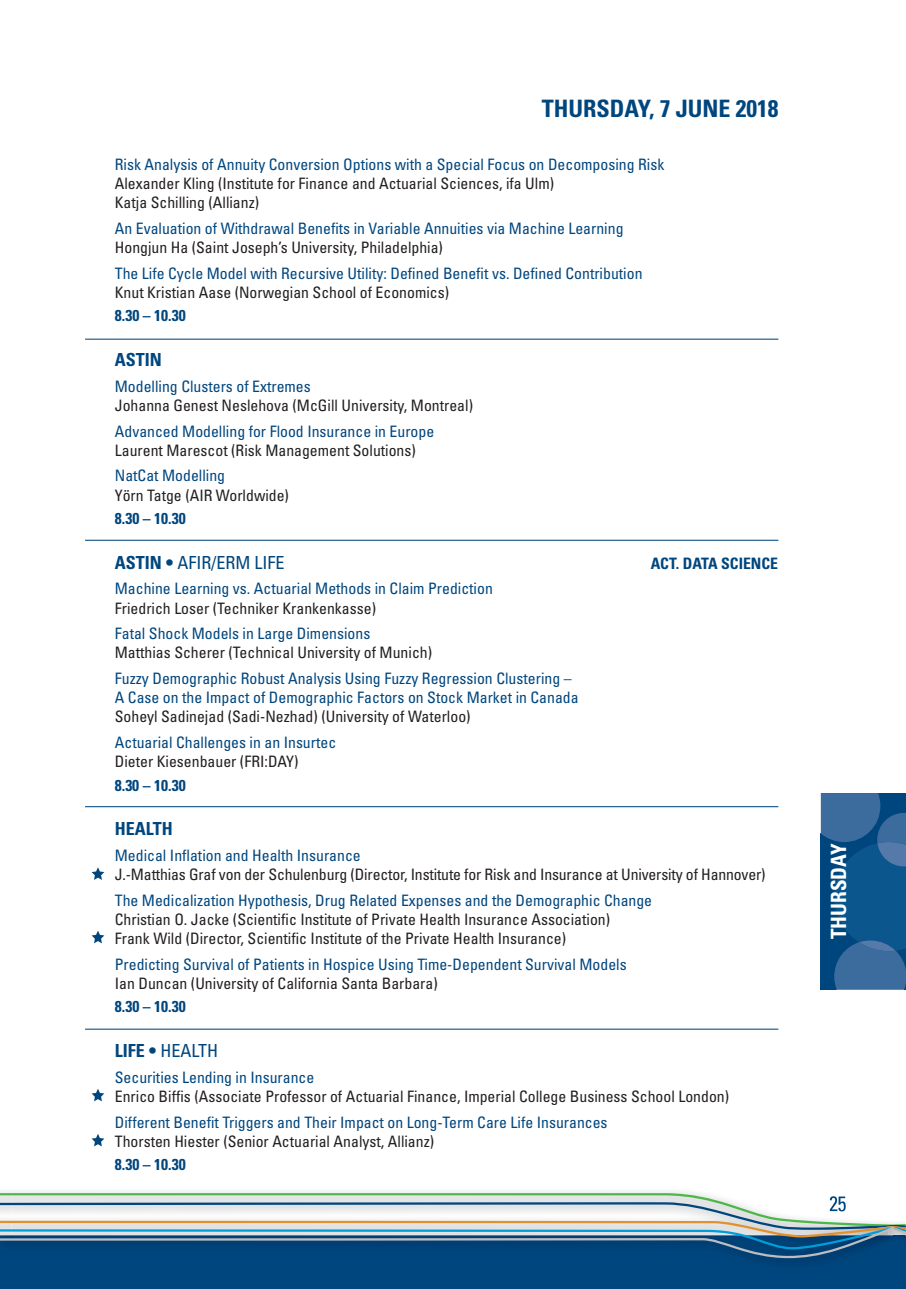
<style>
.page{position:relative;width:906px;height:1289px;background:#fff}
.page>*{position:absolute;margin:0;border:0;box-sizing:border-box;transform-origin:0 0}
.t1{font:700 condensed 24px "Univers";color:#00467e}
.t2{font:700 condensed 21px "Univers";color:#fff}
.t3{font:condensed 18px "Univers";color:#00467e}
.t4{font:700 condensed 18px "Univers";color:#00467e}
.t5{font:condensed 15.75px/19.2px "Univers";color:#231f20}
.t6{font:condensed 15.75px/19.2px "Univers";color:#00467e}
.t7{font:700 condensed 15.75px "Univers";color:#00467e}
.s1{font-weight:700}
</style>
<div class="page">
<div style="left:893px;top:1235px;width:13px;height:53px;background:#00467e"></div>
<div style="left:0;top:1235px;width:893px;height:53px;background:#00467e"></div>
<svg style="left:0;top:1193px;width:906px;height:65px"></svg>
<svg style="left:820px;top:793px;width:86px;height:197px;background:#1d5b90"></svg>
<hr style="left:85px;top:338px;width:693px;height:2px;background:#00467e">
<hr style="left:85px;top:539px;width:693px;height:2px;background:#00467e">
<hr style="left:85px;top:806px;width:693px;height:1px;background:#00467e">
<hr style="left:85px;top:1028px;width:693px;height:1px;background:#00467e">
<svg style="left:92px;top:930px;width:12px;height:13px"></svg>
<svg style="left:92px;top:1089px;width:12px;height:12px"></svg>
<svg style="left:92px;top:1134px;width:12px;height:12px"></svg>
<svg style="left:92px;top:867px;width:12px;height:13px"></svg>
<h1 class="t1" style="left:542px;top:94px;width:238px">THURSDAY, 7 JUNE 2018</h1>
<p class="t6" style="left:115px;top:154px;width:551px">Risk Analysis of Annuity Conversion Options with a Special Focus on Decomposing Risk</p>
<p class="t5" style="left:115px;top:174px;width:441px">Alexander Kling (Institute for Finance and Actuarial Sciences, ifa Ulm)<br>Katja Schilling (Allianz)</p>
<p class="t6" style="left:115px;top:218px;width:510px">An Evaluation of Withdrawal Benefits in Variable Annuities via Machine Learning</p>
<p class="t5" style="left:115px;top:238px;width:330px">Hongjun Ha (Saint Joseph’s University, Philadelphia)</p>
<p class="t6" style="left:115px;top:263px;width:529px">The Life Cycle Model with Recursive Utility: Defined Benefit vs. Defined Contribution</p>
<p class="t5" style="left:115px;top:282px;width:336px">Knut Kristian Aase (Norwegian School of Economics)</p>
<p class="t7" style="left:115px;top:306px;width:72px">8.30 – 10.30</p>
<p class="t4" style="left:115px;top:349px;width:49px">ASTIN</p>
<p class="t6" style="left:115px;top:376px;width:197px">Modelling Clusters of Extremes</p>
<p class="t5" style="left:115px;top:395px;width:360px">Johanna Genest Neslehova (McGill University, Montreal)</p>
<p class="t6" style="left:115px;top:421px;width:321px">Advanced Modelling for Flood Insurance in Europe</p>
<p class="t5" style="left:115px;top:440px;width:302px">Laurent Marescot (Risk Management Solutions)</p>
<p class="t6" style="left:115px;top:466px;width:112px">NatCat Modelling</p>
<p class="t5" style="left:115px;top:485px;width:176px">Yörn Tatge (AIR Worldwide)</p>
<p class="t7" style="left:115px;top:509px;width:72px">8.30 – 10.30</p>
<p class="t3" style="left:115px;top:551px;width:171px"><span class="s1">ASTIN •</span> AFIR/ERM LIFE</p>
<p class="t7" style="left:650px;top:553px;width:129px">ACT. DATA SCIENCE</p>
<p class="t6" style="left:115px;top:579px;width:379px">Machine Learning vs. Actuarial Methods in Claim Prediction</p>
<p class="t5" style="left:115px;top:598px;width:263px">Friedrich Loser (Techniker Krankenkasse)</p>
<p class="t6" style="left:115px;top:623px;width:257px">Fatal Shock Models in Large Dimensions</p>
<p class="t5" style="left:115px;top:643px;width:319px">Matthias Scherer (Technical University of Munich)</p>
<p class="t6" style="left:115px;top:668px;width:465px">Fuzzy Demographic Robust Analysis Using Fuzzy Regression Clustering –<br>A Case on the Impact of Demographic Factors on Stock Market in Canada</p>
<p class="t5" style="left:115px;top:707px;width:357px">Soheyl Sadinejad (Sadi-Nezhad) (University of Waterloo)</p>
<p class="t6" style="left:115px;top:732px;width:223px">Actuarial Challenges in an Insurtec</p>
<p class="t5" style="left:115px;top:751px;width:185px">Dieter Kiesenbauer (FRI:DAY)</p>
<p class="t7" style="left:115px;top:775px;width:72px">8.30 – 10.30</p>
<p class="t4" style="left:115px;top:818px;width:59px">HEALTH</p>
<p class="t6" style="left:115px;top:845px;width:247px">Medical Inflation and Health Insurance</p>
<p class="t5" style="left:115px;top:864px;width:652px">J.-Matthias Graf von der Schulenburg (Director, Institute for Risk and Insurance at University of Hannover)</p>
<p class="t6" style="left:115px;top:890px;width:539px">The Medicalization Hypothesis, Drug Related Expenses and the Demographic Change</p>
<p class="t5" style="left:115px;top:909px;width:497px">Christian O. Jacke (Scientific Institute of Private Health Insurance Association)<br>Frank Wild (Director, Scientific Institute of the Private Health Insurance)</p>
<p class="t6" style="left:115px;top:954px;width:513px">Predicting Survival of Patients in Hospice Using Time-Dependent Survival Models</p>
<p class="t5" style="left:115px;top:973px;width:324px">Ian Duncan (University of California Santa Barbara)</p>
<p class="t7" style="left:115px;top:997px;width:72px">8.30 – 10.30</p>
<p class="t3" style="left:115px;top:1039px;width:105px"><span class="s1">LIFE •</span> HEALTH</p>
<p class="t6" style="left:115px;top:1067px;width:201px">Securities Lending in Insurance</p>
<p class="t5" style="left:115px;top:1086px;width:616px">Enrico Biffis (Associate Professor of Actuarial Finance, Imperial College Business School London)</p>
<p class="t6" style="left:115px;top:1112px;width:494px">Different Benefit Triggers and Their Impact on Long-Term Care Life Insurances</p>
<p class="t5" style="left:115px;top:1131px;width:321px">Thorsten Hiester (Senior Actuarial Analyst, Allianz)</p>
<p class="t7" style="left:115px;top:1154px;width:72px">8.30 – 10.30</p>
<h2 class="t2" style="left:825px;top:939px;width:97px;rotate:-90deg">THURSDAY</h2>
</div>
